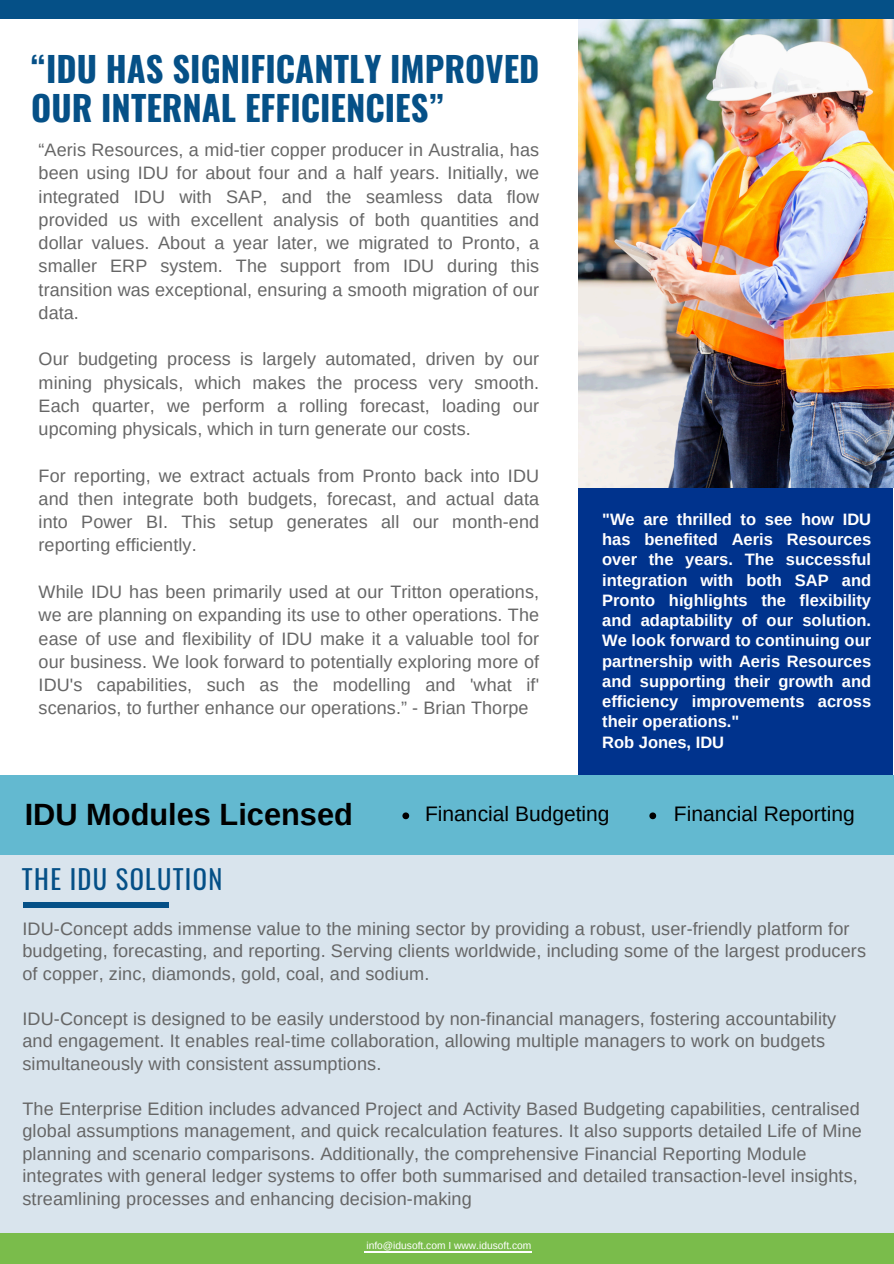
<style>
.page{position:relative;width:894px;height:1264px;background:#fff}
.page>*{position:absolute;margin:0;border:0;box-sizing:border-box;transform-origin:0 0}
.t1{font:700 34.5px/38.2px "Oswald";color:#055087}
.t2{font:700 30.75px "Arimo";color:#000}
.t3{font:26.4px "Oswald";letter-spacing:.05em;color:#055087}
.t4{font:21px "Arimo";color:#000}
.t5{font:18.15px/22.5px "Arimo";letter-spacing:.005em;color:#666}
.t6{font:18px/23.2px "Arimo";letter-spacing:.005em;color:#666;text-align:justify}
.t7{font:700 16.5px/20.2px "Arimo";color:#fff}
.t8{font:10.2px "Arimo";color:#fff}
</style>
<div class="page">
<div style="left:0;top:0;width:893px;height:19px;background:#055087"></div>
<div style="left:0;top:814px;width:893px;height:422px;background:#d9e4ed"></div>
<div style="left:24px;top:902px;width:145px;height:6px;background:#055087"></div>
<div style="left:0;top:1233px;width:893px;height:30px;background:#7abc4b"></div>
<img style="left:578px;top:19px;width:315px;height:469px">
<div style="left:0;top:774px;width:893px;height:80px;background:#63b9d0"></div>
<div style="left:578px;top:488px;width:315px;height:286px;background:#00338d"></div>
<hr style="left:366px;top:1250px;width:165px;height:2px;background:#fff">
<svg style="left:402px;top:812px;width:7px;height:7px"></svg>
<svg style="left:649px;top:812px;width:7px;height:7px"></svg>
<p class="t1" style="left:31px;top:49px;width:509px">“IDU HAS SIGNIFICANTLY IMPROVED<br>OUR INTERNAL EFFICIENCIES”</p>
<h1 class="t6" style="left:39px;top:138px;width:502px">“Aeris Resources, a mid-tier copper producer in Australia, has been using IDU for about four and a half years. Initially, we integrated IDU with SAP, and the seamless data flow provided us with excellent analysis of both quantities and dollar values. About a year later, we migrated to Pronto, a smaller ERP system. The support from IDU during this transition was exceptional, ensuring a smooth migration of our data.</h1>
<h6 class="t6" style="left:39px;top:347px;width:502px">Our budgeting process is largely automated, driven by our mining physicals, which makes the process very smooth.<br>Each quarter, we perform a rolling forecast, loading our upcoming physicals, which in turn generate our costs.</h6>
<h6 class="t6" style="left:39px;top:464px;width:502px">For reporting, we extract actuals from Pronto back into IDU and then integrate both budgets, forecast, and actual data into Power BI. This setup generates all our month-end reporting efficiently.</h6>
<h6 class="t6" style="left:39px;top:580px;width:502px">While IDU has been primarily used at our Tritton operations, we are planning on expanding its use to other operations. The ease of use and flexibility of IDU make it a valuable tool for our business. We look forward to potentially exploring more of IDU's capabilities, such as the modelling and 'what if' scenarios, to further enhance our operations.” - Brian Thorpe</h6>
<p class="t7" style="left:602px;top:509px;width:270px">"We are thrilled to see how IDU has benefited Aeris Resources over the years. The successful integration with both SAP and<br>Pronto highlights the flexibility and adaptability of our solution.<br>We look forward to continuing our partnership with Aeris Resources and supporting their growth and efficiency improvements across their operations."<br>Rob Jones, IDU</p>
<h6 class="t2" style="left:25px;top:797px;width:329px">IDU Modules Licensed</h6>
<h6 class="t4" style="left:425px;top:802px;width:186px">Financial Budgeting</h6>
<h6 class="t4" style="left:673px;top:802px;width:182px">Financial Reporting</h6>
<p class="t3" style="left:22px;top:858px;width:202px">THE IDU SOLUTION</p>
<p class="t5" style="left:22px;top:917px;width:844px">IDU-Concept adds immense value to the mining sector by providing a robust, user-friendly platform for budgeting, forecasting, and reporting. Serving clients worldwide, including some of the largest producers of copper, zinc, diamonds, gold, coal, and sodium.</p>
<h5 class="t5" style="left:22px;top:1007px;width:815px">IDU-Concept is designed to be easily understood by non-financial managers, fostering accountability and engagement. It enables real-time collaboration, allowing multiple managers to work on budgets simultaneously with consistent assumptions.</h5>
<h2 class="t5" style="left:22px;top:1097px;width:840px">The Enterprise Edition includes advanced Project and Activity Based Budgeting capabilities, centralised global assumptions management, and quick recalculation features. It also supports detailed Life of Mine planning and scenario comparisons. Additionally, the comprehensive Financial Reporting Module integrates with general ledger systems to offer both summarised and detailed transaction-level insights, streamlining processes and enhancing decision-making</h2>
<h3 class="t8" style="left:366px;top:1239px;width:166px">info@idusoft.com I www.idusoft.com</h3>
</div>
